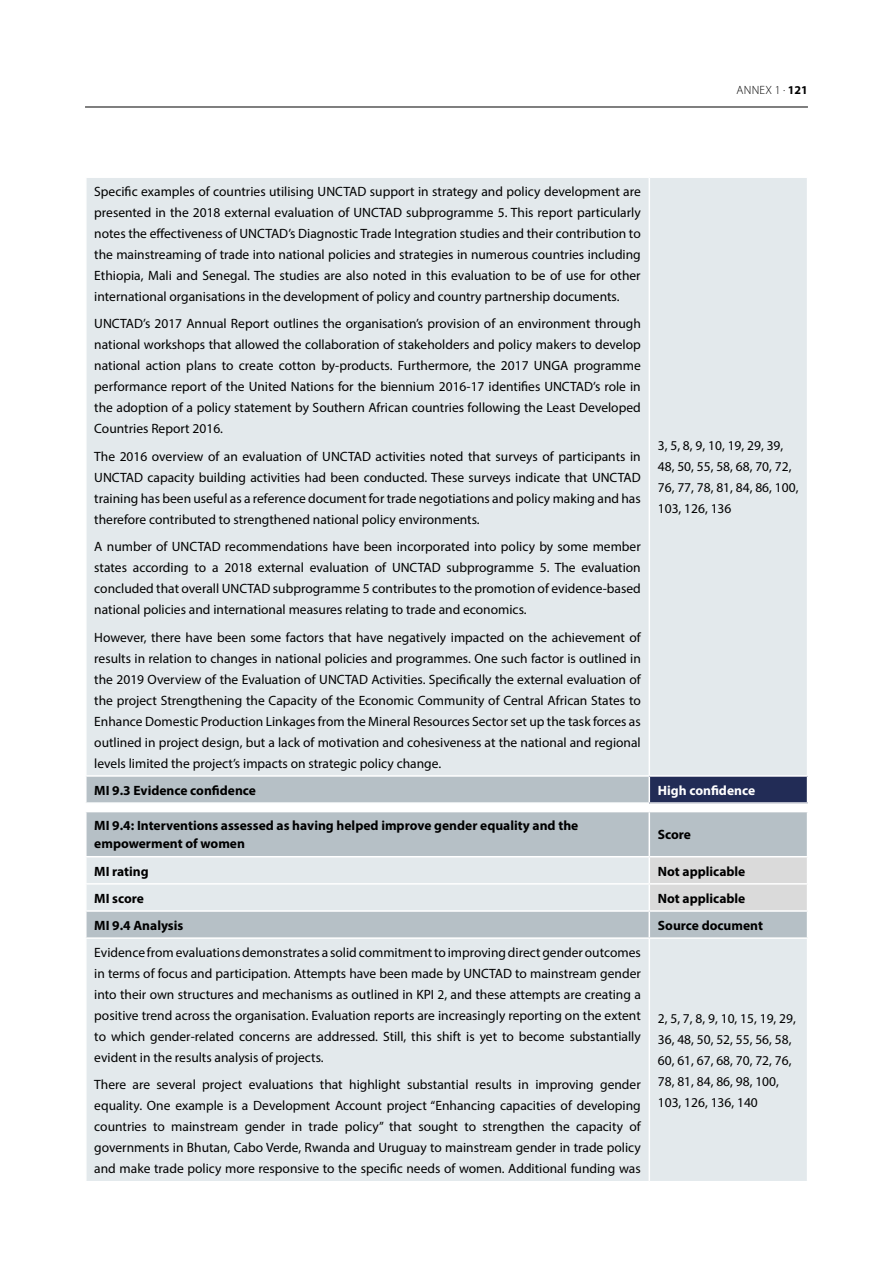
<style>
.page{position:relative;width:893px;height:1263px;background:#fff}
.page>*{position:absolute;margin:0;border:0;box-sizing:border-box;transform-origin:0 0}
.t1{font:13.5px/21px "Myriad Pro";color:#000;text-align:justify}
.t2{font:700 13.5px/18px "Myriad Pro";color:#000}
.t3{font:700 13.5px "Myriad Pro";color:#fff}
.t4{font:300 12px "Myriad Pro";letter-spacing:.02em;color:#000}
.s1{font-weight:700}
</style>
<div class="page">
<hr style="left:85px;top:107px;width:723px;height:1px;background:#000">
<div style="left:87px;top:178px;width:720px;height:1003px;background:#e3e9ec"></div>
<svg style="left:87px;top:777px;width:720px;height:160px;background:#c8d0d4"></svg>
<div style="left:649px;top:776px;width:158px;height:27px;background:#222c56"></div>
<hr style="left:649px;top:178px;width:1px;height:597px;background:#fff">
<hr style="left:85px;top:775px;width:564px;height:2px;background:#fff">
<hr style="left:649px;top:775px;width:159px;height:2px;background:#fff">
<svg style="left:649px;top:777px;width:1px;height:25px"></svg>
<hr style="left:85px;top:802px;width:564px;height:2px;background:#fff">
<hr style="left:649px;top:802px;width:159px;height:2px;background:#fff">
<hr style="left:85px;top:811px;width:564px;height:1px;background:#fff">
<hr style="left:649px;top:811px;width:159px;height:1px;background:#fff">
<hr style="left:649px;top:812px;width:1px;height:44px;background:#fff">
<hr style="left:85px;top:856px;width:564px;height:1px;background:#fff">
<hr style="left:649px;top:856px;width:159px;height:1px;background:#fff">
<hr style="left:85px;top:883px;width:564px;height:2px;background:#fff">
<hr style="left:85px;top:910px;width:564px;height:2px;background:#fff">
<svg style="left:649px;top:857px;width:158px;height:80px;background:#d0d3d5"></svg>
<hr style="left:85px;top:937px;width:564px;height:2px;background:#fff">
<hr style="left:649px;top:937px;width:159px;height:2px;background:#fff">
<hr style="left:649px;top:939px;width:1px;height:242px;background:#fff">
<p class="t4" style="left:737px;top:83px;width:73px">ANNEX 1 . <span class="s1">121</span></p>
<p class="t1" style="left:94px;top:181px;width:548px">Specific examples of countries utilising UNCTAD support in strategy and policy development are presented in the 2018 external evaluation of UNCTAD subprogramme 5. This report particularly notes the effectiveness of UNCTAD’s Diagnostic Trade Integration studies and their contribution to the mainstreaming of trade into national policies and strategies in numerous countries including Ethiopia, Mali and Senegal. The studies are also noted in this evaluation to be of use for other international organisations in the development of policy and country partnership documents.</p>
<p class="t1" style="left:94px;top:313px;width:548px">UNCTAD’s 2017 Annual Report outlines the organisation’s provision of an environment through national workshops that allowed the collaboration of stakeholders and policy makers to develop national action plans to create cotton by-products. Furthermore, the 2017 UNGA programme performance report of the United Nations for the biennium 2016-17 identifies UNCTAD’s role in the adoption of a policy statement by Southern African countries following the Least Developed Countries Report 2016.</p>
<p class="t1" style="left:94px;top:445px;width:548px">The 2016 overview of an evaluation of UNCTAD activities noted that surveys of participants in UNCTAD capacity building activities had been conducted. These surveys indicate that UNCTAD training has been useful as a reference document for trade negotiations and policy making and has therefore contributed to strengthened national policy environments.</p>
<p class="t1" style="left:94px;top:536px;width:548px">A number of UNCTAD recommendations have been incorporated into policy by some member states according to a 2018 external evaluation of UNCTAD subprogramme 5. The evaluation concluded that overall UNCTAD subprogramme 5 contributes to the promotion of evidence-based national policies and international measures relating to trade and economics.</p>
<p class="t1" style="left:94px;top:626px;width:548px">However, there have been some factors that have negatively impacted on the achievement of results in relation to changes in national policies and programmes. One such factor is outlined in the 2019 Overview of the Evaluation of UNCTAD Activities. Specifically the external evaluation of the project Strengthening the Capacity of the Economic Community of Central African States to Enhance Domestic Production Linkages from the Mineral Resources Sector set up the task forces as outlined in project design, but a lack of motivation and cohesiveness at the national and regional levels limited the project’s impacts on strategic policy change.</p>
<p class="t1" style="left:658px;top:435px;width:142px;text-align:left">3, 5, 8, 9, 10, 19, 29, 39,<br>48, 50, 55, 58, 68, 70, 72,<br>76, 77, 78, 81, 84, 86, 100,<br>103, 126, 136</p>
<p class="t2" style="left:94px;top:781px;width:163px">MI 9.3 Evidence confidence</p>
<p class="t3" style="left:658px;top:781px;width:99px">High confidence</p>
<p class="t2" style="left:94px;top:816px;width:486px">MI 9.4: Interventions assessed as having helped improve gender equality and the empowerment of women</p>
<p class="t2" style="left:658px;top:825px;width:35px">Score</p>
<p class="t2" style="left:94px;top:861px;width:56px">MI rating</p>
<p class="t2" style="left:658px;top:861px;width:89px">Not applicable</p>
<p class="t2" style="left:94px;top:889px;width:51px">MI score</p>
<p class="t2" style="left:658px;top:889px;width:89px">Not applicable</p>
<p class="t2" style="left:94px;top:916px;width:91px">MI 9.4 Analysis</p>
<p class="t2" style="left:658px;top:916px;width:107px">Source document</p>
<p class="t1" style="left:94px;top:942px;width:548px">Evidence from evaluations demonstrates a solid commitment to improving direct gender outcomes in terms of focus and participation. Attempts have been made by UNCTAD to mainstream gender into their own structures and mechanisms as outlined in KPI 2, and these attempts are creating a positive trend across the organisation. Evaluation reports are increasingly reporting on the extent to which gender-related concerns are addressed. Still, this shift is yet to become substantially evident in the results analysis of projects.</p>
<p class="t1" style="left:94px;top:1074px;width:548px">There are several project evaluations that highlight substantial results in improving gender equality. One example is a Development Account project “Enhancing capacities of developing countries to mainstream gender in trade policy” that sought to strengthen the capacity of governments in Bhutan, Cabo Verde, Rwanda and Uruguay to mainstream gender in trade policy and make trade policy more responsive to the specific needs of women. Additional funding was</p>
<p class="t1" style="left:658px;top:1008px;width:140px;text-align:left">2, 5, 7, 8, 9, 10, 15, 19, 29,<br>36, 48, 50, 52, 55, 56, 58,<br>60, 61, 67, 68, 70, 72, 76,<br>78, 81, 84, 86, 98, 100,<br>103, 126, 136, 140</p>
</div>
